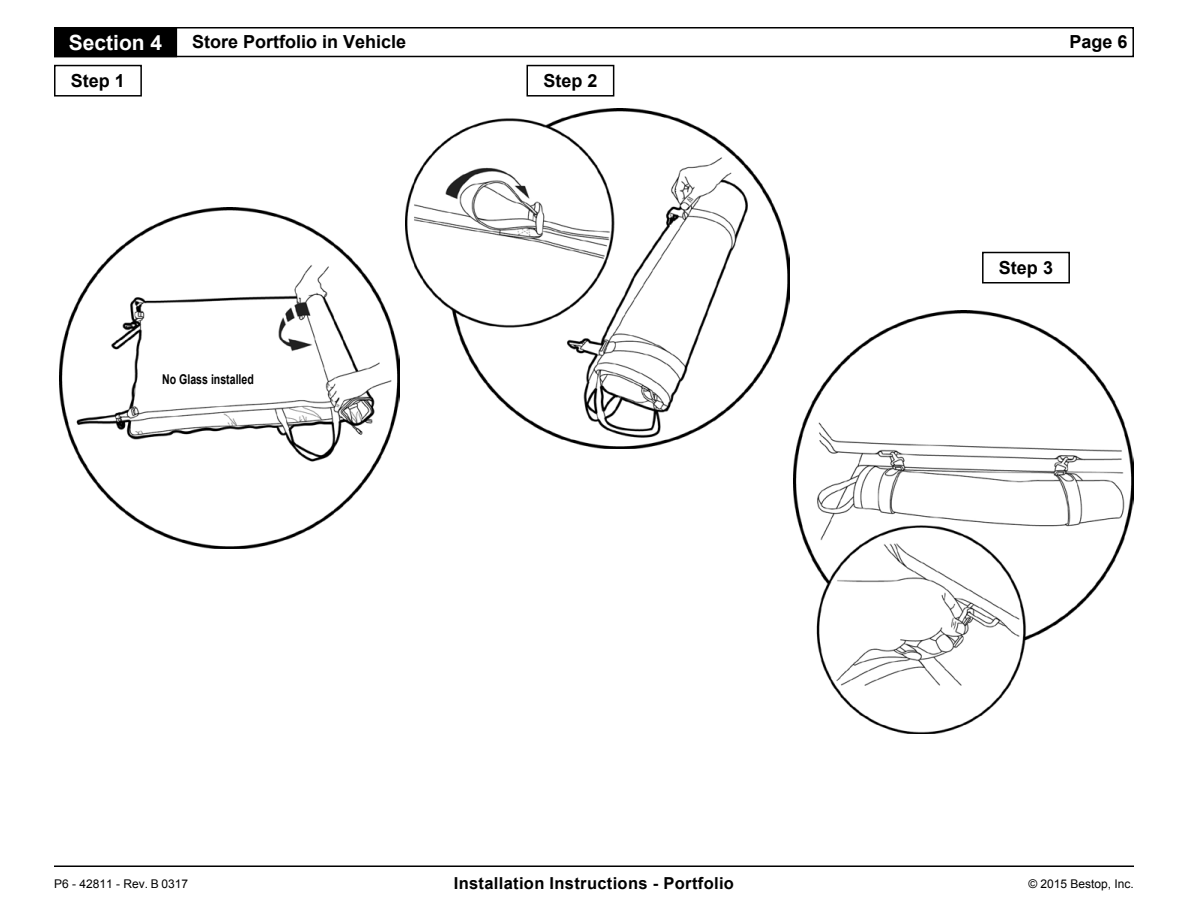
<style>
.page{position:relative;width:1188px;height:918px;background:#fff}
.page>*{position:absolute;margin:0;border:0;box-sizing:border-box;transform-origin:0 0}
.t1{font:700 21px "Arial";color:#fff}
.t2{font:700 18px "Arial";color:#000}
.t3{font:700 16.5px "Arial";letter-spacing:.02em;color:#000}
.t4{font:700 13.5px "Arial";color:#000;scale:.78 1}
.t5{font:12px "Arial";color:#000}
</style>
<div class="page">
<div style="left:54px;top:27px;width:1080px;height:30px;border:2px solid #000"></div>
<div style="left:55px;top:28px;width:121px;height:28px;background:#000"></div>
<div style="left:54px;top:27px;width:123px;height:30px;border:2px solid #000"></div>
<hr style="left:54px;top:866px;width:1080px;height:1px;background:#000">
<div style="left:54px;top:65px;width:88px;height:32px;border:2px solid #000"></div>
<div style="left:526px;top:65px;width:88px;height:32px;border:2px solid #000"></div>
<div style="left:982px;top:252px;width:88px;height:32px;border:2px solid #000"></div>
<img style="left:59px;top:208px;width:341px;height:340px">
<img style="left:405px;top:108px;width:384px;height:341px">
<img style="left:793px;top:310px;width:341px;height:423px">
<p class="t1" style="left:69px;top:28px;width:95px">Section 4</p>
<p class="t2" style="left:192px;top:30px;width:216px">Store Portfolio in Vehicle</p>
<p class="t2" style="left:71px;top:69px;width:56px">Step 1</p>
<p class="t2" style="left:543px;top:69px;width:56px">Step 2</p>
<p class="t4" style="left:162px;top:370px;width:119px">No Glass installed</p>
<p class="t2" style="left:1069px;top:29px;width:60px">Page 6</p>
<p class="t2" style="left:999px;top:256px;width:56px">Step 3</p>
<p class="t5" style="left:54px;top:876px;width:136px">P6 - 42811 - Rev. B 0317</p>
<p class="t3" style="left:454px;top:872px;width:282px">Installation Instructions - Portfolio</p>
<p class="t5" style="left:1028px;top:876px;width:107px">© 2015 Bestop, Inc.</p>
</div>
